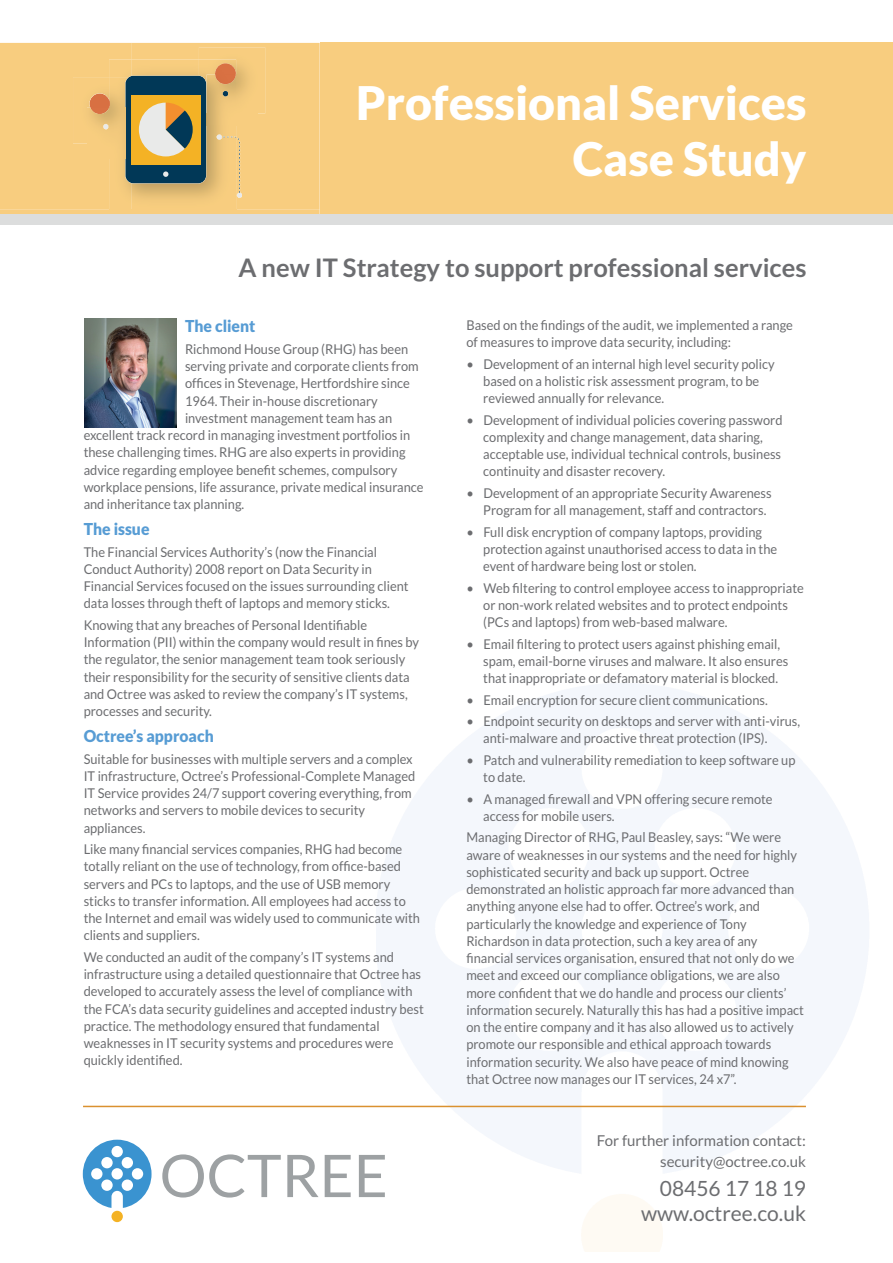
<style>
.page{position:relative;width:893px;height:1263px;background:#fff}
.page>*{position:absolute;margin:0;border:0;box-sizing:border-box;transform-origin:0 0}
.t1{font:900 46.5px/55.5px "Lato";color:#fff;text-align:right}
.t2{font:700 25.5px "Lato";color:#6c6d70}
.t3{font:21px/25px "Lato";color:#6c6d70;text-align:right}
.t4{font:900 16.5px "Lato";color:#579cd4;scale:.95 1}
.t5{font:15px/20.5px "Lato";color:#6c6d70;text-align:right}
.t6{font:13.5px/17.2px "Lato";color:#6c6d70;scale:.95 1}
</style>
<div class="page">
<div style="left:320px;top:43px;width:573px;height:172px;background:#f8cd7f"></div>
<svg style="left:0;top:43px;width:320px;height:166px;background:#e0bd78"></svg>
<hr style="left:0;top:213px;width:131px;height:2px;background:#f8cd7f">
<svg style="left:0;top:209px;width:109px;height:4px"></svg>
<hr style="left:131px;top:213px;width:189px;height:2px;background:#f8cd7f">
<svg style="left:236px;top:209px;width:84px;height:4px"></svg>
<div style="left:0;top:215px;width:893px;height:10px;background:#dcdddd"></div>
<div style="left:111px;top:1211px;width:12px;height:11px;background:#f4b224;border-radius:50%"></div>
<svg style="left:83px;top:1140px;width:69px;height:68px"></svg>
<svg style="left:162px;top:1154px;width:119px;height:43px"></svg>
<svg style="left:287px;top:1155px;width:32px;height:42px"></svg>
<svg style="left:325px;top:1155px;width:26px;height:42px"></svg>
<svg style="left:359px;top:1155px;width:26px;height:42px"></svg>
<img style="left:84px;top:319px;width:92px;height:108px">
<hr style="left:83px;top:1106px;width:723px;height:1px;background:#da912f">
<h1 class="t1" style="left:356px;top:76px;width:452px">Professional Services<br>Case Study</h1>
<h2 class="t2" style="left:239px;top:253px;width:569px">A new IT Strategy to support professional services</h2>
<p class="t4" style="left:185px;top:317px;width:76px">The client</p>
<p class="t6" style="left:185px;top:340px;width:236px">Richmond House Group (RHG) has been</p>
<p class="t6" style="left:185px;top:358px;width:247px">serving private and corporate clients from</p>
<p class="t6" style="left:185px;top:375px;width:238px">offices in Stevenage, Hertfordshire since</p>
<p class="t6" style="left:185px;top:392px;width:204px">1964. Their in-house discretionary</p>
<p class="t6" style="left:185px;top:409px;width:220px">investment management team has an</p>
<p class="t6" style="left:84px;top:427px;width:345px">excellent track record in managing investment portfolios in</p>
<p class="t6" style="left:84px;top:444px;width:340px">these challenging times. RHG are also experts in providing</p>
<p class="t6" style="left:84px;top:461px;width:332px">advice regarding employee benefit schemes, compulsory</p>
<p class="t6" style="left:84px;top:478px;width:359px">workplace pensions, life assurance, private medical insurance</p>
<p class="t6" style="left:84px;top:496px;width:171px">and inheritance tax planning.</p>
<p class="t4" style="left:84px;top:520px;width:71px">The issue</p>
<p class="t6" style="left:84px;top:543px;width:344px">The Financial Services Authority’s (now the Financial Conduct Authority) 2008 report on Data Security in Financial Services focused on the issues surrounding client data losses through theft of laptops and memory sticks.</p>
<p class="t6" style="left:84px;top:616px;width:355px">Knowing that any breaches of Personal Identifiable Information (PII) within the company would result in fines by the regulator, the senior management team took seriously their responsibility for the security of sensitive clients data and Octree was asked to review the company’s IT systems, processes and security.</p>
<p class="t4" style="left:84px;top:727px;width:138px">Octree’s approach</p>
<p class="t6" style="left:84px;top:750px;width:350px">Suitable for businesses with multiple servers and a complex IT infrastructure, Octree’s Professional-Complete Managed IT Service provides 24/7 support covering everything, from networks and servers to mobile devices to security appliances.</p>
<p class="t6" style="left:84px;top:841px;width:356px">Like many financial services companies, RHG had become totally reliant on the use of technology, from office-based servers and PCs to laptops, and the use of USB memory sticks to transfer information. All employees had access to the Internet and email was widely used to communicate with clients and suppliers.</p>
<p class="t6" style="left:84px;top:949px;width:360px">We conducted an audit of the company’s IT systems and infrastructure using a detailed questionnaire that Octree has developed to accurately assess the level of compliance with the FCA’s data security guidelines and accepted industry best practice. The methodology ensured that fundamental weaknesses in IT security systems and procedures were quickly identified.</p>
<p class="t6" style="left:466px;top:317px;width:345px">Based on the findings of the audit, we implemented a range of measures to improve data security, including:</p>
<p class="t6" style="left:483px;top:355px;width:308px;text-indent:-17px">• Development of an internal high level security policy based on a holistic risk assessment program, to be reviewed annually for relevance.</p>
<p class="t6" style="left:483px;top:411px;width:317px;text-indent:-17px">• Development of individual policies covering password complexity and change management, data sharing, acceptable use, individual technical controls, business continuity and disaster recovery.</p>
<p class="t6" style="left:483px;top:485px;width:305px;text-indent:-17px">• Development of an appropriate Security Awareness<br>Program for all management, staff and contractors.</p>
<p class="t6" style="left:483px;top:523px;width:311px;text-indent:-17px">• Full disk encryption of company laptops, providing protection against unauthorised access to data in the event of hardware being lost or stolen.</p>
<p class="t6" style="left:483px;top:579px;width:339px;text-indent:-17px">• Web filtering to control employee access to inappropriate or non-work related websites and to protect endpoints (PCs and laptops) from web-based malware.</p>
<p class="t6" style="left:483px;top:635px;width:323px;text-indent:-17px">• Email filtering to protect users against phishing email, spam, email-borne viruses and malware. It also ensures that inappropriate or defamatory material is blocked.</p>
<p class="t6" style="left:466px;top:691px;width:319px">• Email encryption for secure client communications.</p>
<p class="t6" style="left:483px;top:713px;width:335px;text-indent:-17px">• Endpoint security on desktops and server with anti-virus, anti-malware and proactive threat protection (IPS).</p>
<p class="t6" style="left:483px;top:752px;width:330px;text-indent:-17px">• Patch and vulnerability remediation to keep software up to date.</p>
<p class="t6" style="left:483px;top:790px;width:306px;text-indent:-17px">• A managed firewall and VPN offering secure remote access for mobile users.</p>
<p class="t6" style="left:466px;top:829px;width:357px">Managing Director of RHG, Paul Beasley, says: “We were aware of weaknesses in our systems and the need for highly sophisticated security and back up support. Octree demonstrated an holistic approach far more advanced than anything anyone else had to offer. Octree’s work, and particularly the knowledge and experience of Tony Richardson in data protection, such a key area of any financial services organisation, ensured that not only do we meet and exceed our compliance obligations, we are also more confident that we do handle and process our clients’ information securely. Naturally this has had a positive impact on the entire company and it has also allowed us to actively promote our responsible and ethical approach towards information security. We also have peace of mind knowing that Octree now manages our IT services, 24 x7”.</p>
<p class="t5" style="left:597px;top:1131px;width:211px">For further information contact: security@octree.co.uk</p>
<h3 class="t3" style="left:641px;top:1176px;width:166px">08456 17 18 19 www.octree.co.uk</h3>
</div>
